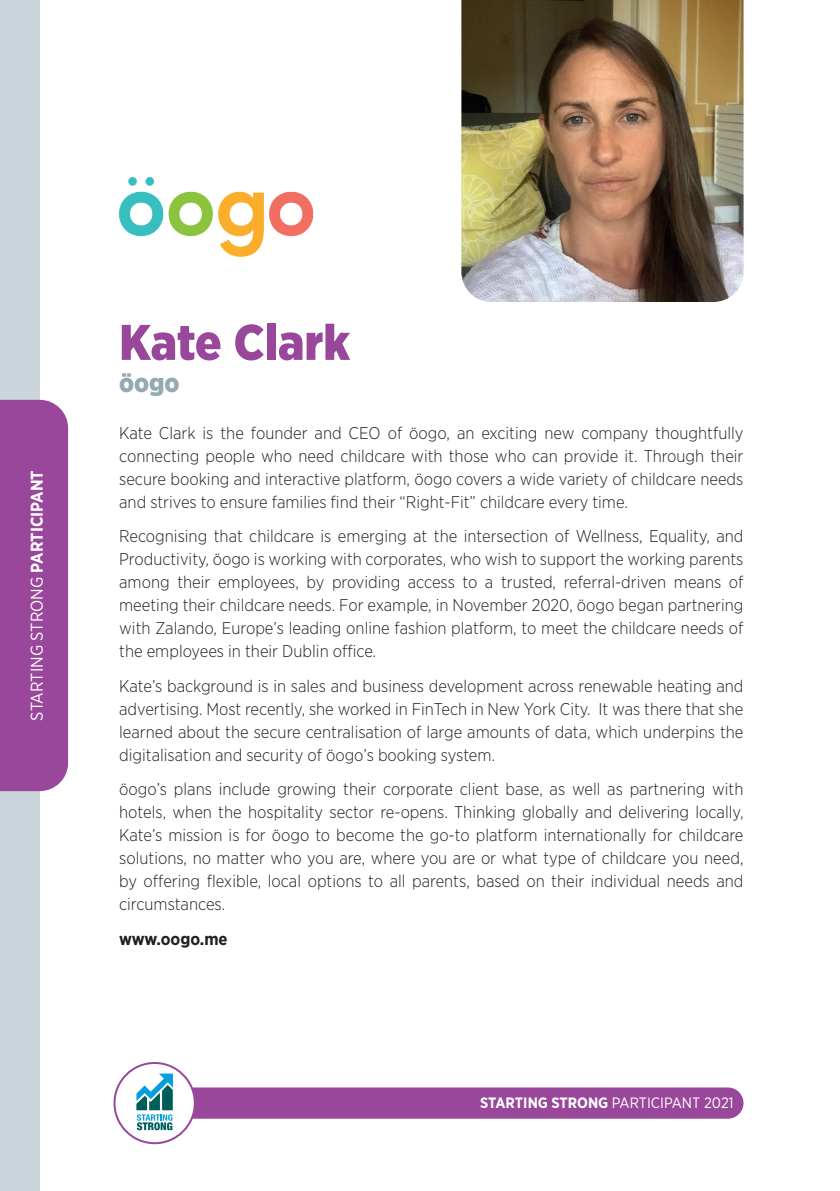
<style>
.page{position:relative;width:840px;height:1191px;background:#fff}
.page>*{position:absolute;margin:0;border:0;box-sizing:border-box;transform-origin:0 0}
.t1{font:900 50px "Gotham Narrow";color:#98479b}
.t2{font:900 26px "Gotham Narrow";color:#95a9b4}
.t3{font:300 17px/23px "Gotham Narrow";color:#231f20;text-align:justify}
.t4{font:17px "Gotham Narrow";color:#fff}
.t5{font:700 17px "Gotham Narrow";color:#231f20}
.t6{font:15px "Gotham Narrow";color:#fff}
.s1{font-weight:700}
</style>
<div class="page">
<div style="left:0;top:0;width:40px;height:1191px;background:#cbd5dc"></div>
<div style="left:143px;top:1087px;width:600px;height:31px;background:#98479b;border-radius:16px"></div>
<div style="left:114px;top:1063px;width:81px;height:80px;background:#fff;border-radius:50%"></div>
<div style="left:113px;top:1062px;width:83px;height:82px;border:2px solid #98479b;border-radius:50%"></div>
<svg style="left:136px;top:1073px;width:37px;height:57px"></svg>
<div style="left:0;top:400px;width:68px;height:391px;background:#98479b"></div>
<img style="left:461px;top:0;width:282px;height:302px">
<img style="left:119px;top:177px;width:195px;height:79px">
<p class="t4" style="left:26px;top:720px;width:252px;rotate:-90deg">STARTING STRONG <span class="s1">PARTICIPANT</span></p>
<h1 class="t1" style="left:119px;top:309px;width:232px">Kate Clark</h1>
<h2 class="t2" style="left:119px;top:365px;width:62px">öogo</h2>
<p class="t3" style="left:119px;top:421px;width:625px">Kate Clark is the founder and CEO of öogo, an exciting new company thoughtfully connecting people who need childcare with those who can provide it. Through their secure booking and interactive platform, öogo covers a wide variety of childcare needs and strives to ensure families find their “Right-Fit” childcare every time.</p>
<p class="t3" style="left:119px;top:524px;width:625px">Recognising that childcare is emerging at the intersection of Wellness, Equality, and Productivity, öogo is working with corporates, who wish to support the working parents among their employees, by providing access to a trusted, referral-driven means of meeting their childcare needs. For example, in November 2020, öogo began partnering with Zalando, Europe’s leading online fashion platform, to meet the childcare needs of the employees in their Dublin office.</p>
<p class="t3" style="left:119px;top:674px;width:625px">Kate’s background is in sales and business development across renewable heating and advertising. Most recently, she worked in FinTech in New York City. It was there that she learned about the secure centralisation of large amounts of data, which underpins the digitalisation and security of öogo’s booking system.</p>
<p class="t3" style="left:119px;top:777px;width:625px">öogo’s plans include growing their corporate client base, as well as partnering with hotels, when the hospitality sector re-opens. Thinking globally and delivering locally, Kate’s mission is for öogo to become the go-to platform internationally for childcare solutions, no matter who you are, where you are or what type of childcare you need, by offering flexible, local options to all parents, based on their individual needs and circumstances.</p>
<p class="t5" style="left:119px;top:927px;width:110px">www.oogo.me</p>
<p class="t6" style="left:480px;top:1093px;width:255px"><span class="s1">STARTING STRONG</span> PARTICIPANT 2021</p>
</div>
